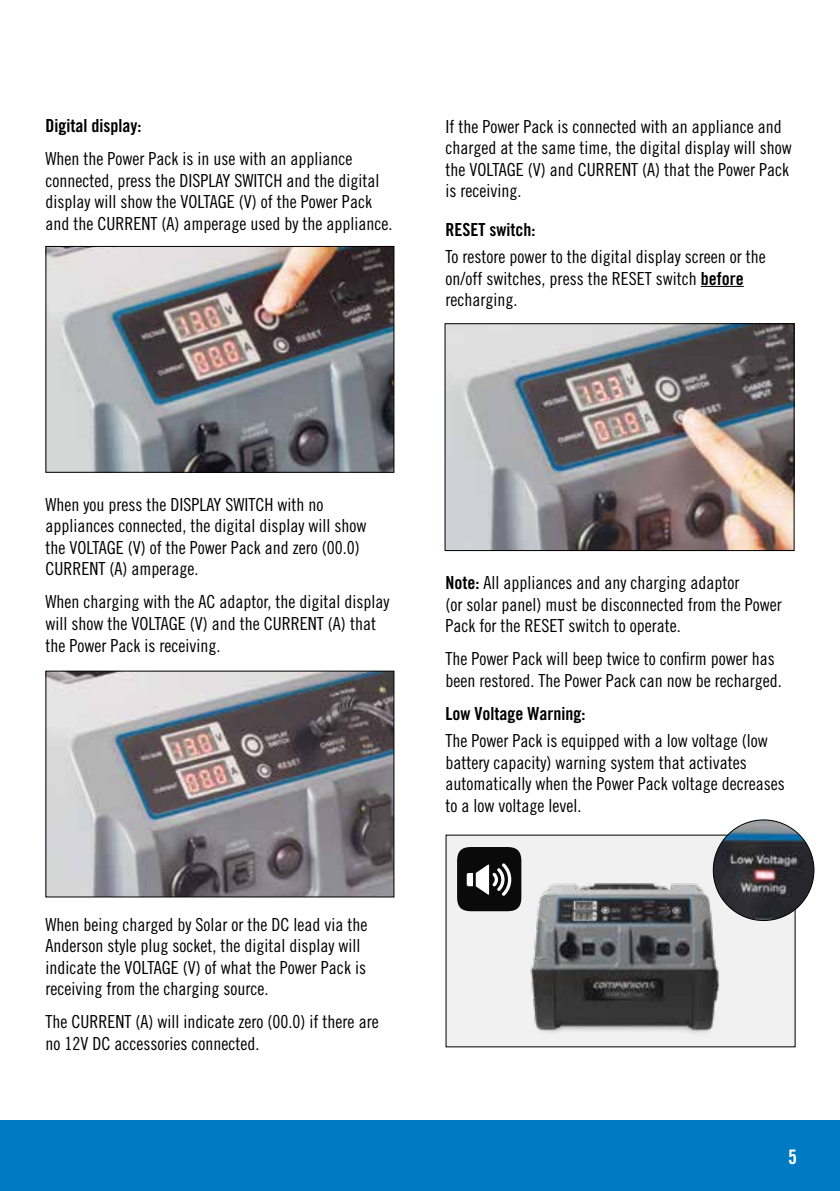
<style>
.page{position:relative;width:840px;height:1191px;background:#fff}
.page>*{position:absolute;margin:0;border:0;box-sizing:border-box;transform-origin:0 0}
.t1{font:20px "Trade Gothic Bold Cond Twenty";color:#fff}
.t2{font:18px/21.6px "Trade Gothic Cond Eighteen";color:#000}
.t3{font:18px "Trade Gothic Bold Cond Twenty";color:#000}
.s1{font-family:"Trade Gothic Bold Cond Twenty"}
</style>
<div class="page">
<hr style="left:700px;top:286px;width:43px;height:1px;background:#000">
<img style="left:446px;top:325px;width:345px;height:224px">
<div style="left:444px;top:323px;width:349px;height:228px;border:1px solid #000"></div>
<img style="left:48px;top:673px;width:344px;height:222px">
<img style="left:48px;top:248px;width:344px;height:222px">
<div style="left:46px;top:246px;width:348px;height:226px;border:1px solid #000"></div>
<div style="left:446px;top:835px;width:348px;height:211px;background:#f1f1f2"></div>
<img style="left:516px;top:870px;width:214px;height:163px">
<div style="left:457px;top:847px;width:64px;height:64px;background:#0b0a0b;border-radius:14px"></div>
<svg style="left:466px;top:863px;width:46px;height:32px"></svg>
<img style="left:712px;top:820px;width:101px;height:100px;border-radius:50px">
<div style="left:0;top:1120px;width:839px;height:71px;background:#007ac2"></div>
<p class="t3" style="left:45px;top:115px;width:97px">Digital display:</p>
<p class="t2" style="left:45px;top:148px;width:348px">When the Power Pack is in use with an appliance connected, press the DISPLAY SWITCH and the digital display will show the VOLTAGE (V) of the Power Pack and the CURRENT (A) amperage used by the appliance.</p>
<p class="t2" style="left:445px;top:115px;width:347px">If the Power Pack is connected with an appliance and charged at the same time, the digital display will show the VOLTAGE (V) and CURRENT (A) that the Power Pack is receiving.</p>
<p class="t3" style="left:445px;top:218px;width:91px">RESET switch:</p>
<p class="t2" style="left:445px;top:246px;width:321px">To restore power to the digital display screen or the on/off switches, press the RESET switch <span class="s1">before </span>recharging.</p>
<p class="t2" style="left:45px;top:493px;width:322px">When you press the DISPLAY SWITCH with no appliances connected, the digital display will show the VOLTAGE (V) of the Power Pack and zero (00.0)<br>CURRENT (A) amperage.</p>
<p class="t2" style="left:45px;top:591px;width:345px">When charging with the AC adaptor, the digital display will show the VOLTAGE (V) and the CURRENT (A) that the Power Pack is receiving.</p>
<p class="t2" style="left:45px;top:913px;width:323px">When being charged by Solar or the DC lead via the Anderson style plug socket, the digital display will indicate the VOLTAGE (V) of what the Power Pack is receiving from the charging source.</p>
<p class="t2" style="left:45px;top:1011px;width:334px">The CURRENT (A) will indicate zero (00.0) if there are no 12V DC accessories connected.</p>
<p class="t2" style="left:445px;top:572px;width:337px"><span class="s1">Note:</span> All appliances and any charging adaptor<br>(or solar panel) must be disconnected from the Power<br>Pack for the RESET switch to operate.</p>
<p class="t2" style="left:445px;top:648px;width:337px">The Power Pack will beep twice to confirm power has been restored. The Power Pack can now be recharged.</p>
<p class="t3" style="left:445px;top:702px;width:141px">Low Voltage Warning:</p>
<p class="t2" style="left:445px;top:730px;width:340px">The Power Pack is equipped with a low voltage (low battery capacity) warning system that activates automatically when the Power Pack voltage decreases to a low voltage level.</p>
<p class="t1" style="left:787px;top:1144px;width:10px">5</p>
</div>
